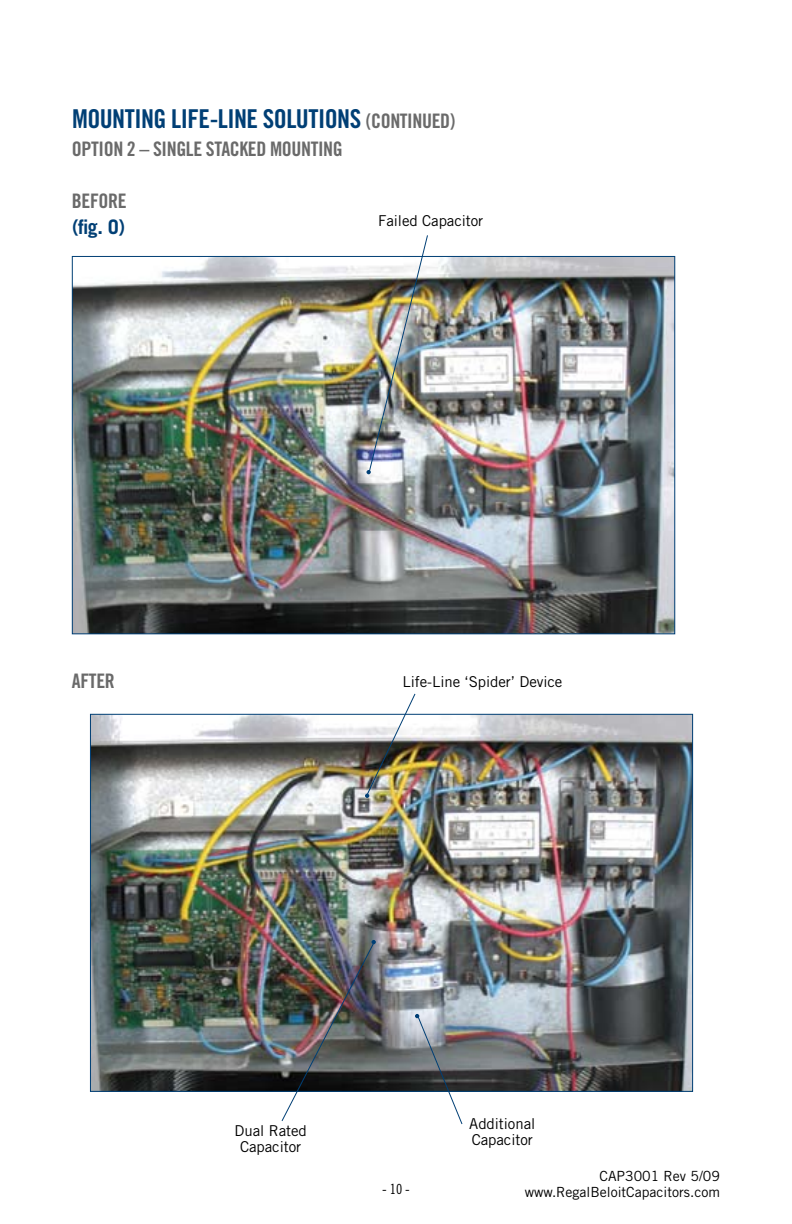
<style>
.page{position:relative;width:792px;height:1224px;background:#fff}
.page>*{position:absolute;margin:0;border:0;box-sizing:border-box;transform-origin:0 0}
.t1{font:26px "Trade Gothic Bold Cond Twenty";letter-spacing:-.02em;color:#003f75}
.t2{font:20px "Trade Gothic Bold Cond Twenty";letter-spacing:-.02em;color:#6a6a6a}
.t3{font:700 20px "Trade Gothic";color:#003f75}
.t4{font:15px/16px "Trade Gothic";letter-spacing:-.005em;color:#000}
.t5{font:14px/16px "Trade Gothic";color:#000;text-align:right}
.t6{font:14px "Trade Gothic Cond Eighteen";color:#000}
.s1{font-size:20px;color:#6a6a6a}
</style>
<div class="page">
<img style="left:74px;top:258px;width:599px;height:374px">
<img style="left:92px;top:716px;width:599px;height:374px">
<img style="left:281px;top:940px;width:95px;height:181px">
<svg style="left:415px;top:1014px;width:48px;height:111px"></svg>
<img style="left:365px;top:693px;width:51px;height:105px">
<img style="left:367px;top:235px;width:62px;height:239px">
<h1 class="t1" style="left:72px;top:103px;width:52px">MOUNTING</h1>
<h1 class="t1" style="left:171px;top:103px;width:285px">LIFE-LINE SOLUTI ONS <span class="s1">(CONTINUED)</span></h1>
<h2 class="t2" style="left:72px;top:137px;width:91px">OPTION 2 – SINGL</h2>
<h2 class="t2" style="left:193px;top:137px;width:22px">E STACK</h2>
<h2 class="t2" style="left:248px;top:137px;width:62px">ED MOUNTING</h2>
<h2 class="t2" style="left:72px;top:189px;width:56px">BEFORE</h2>
<h2 class="t3" style="left:72px;top:215px;width:55px">(fig. O)</h2>
<p class="t4" style="left:378px;top:213px;width:107px">Failed Capacitor</p>
<h2 class="t2" style="left:72px;top:669px;width:41px">AFTER</h2>
<p class="t4" style="left:402px;top:673px;width:161px">Life-Line ‘Spider’ Device</p>
<p class="t4" style="left:235px;top:1122px;width:74px;text-align:center">Dual Rated<br>Capacitor</p>
<p class="t6" style="left:382px;top:1181px;width:29px">- 10 -</p>
<p class="t4" style="left:469px;top:1116px;width:68px">Additional<br>Capacitor</p>
<p class="t5" style="left:525px;top:1168px;width:197px">CAP3001 Rev 5/09 www.RegalBeloitCapacitors.com</p>
</div>
